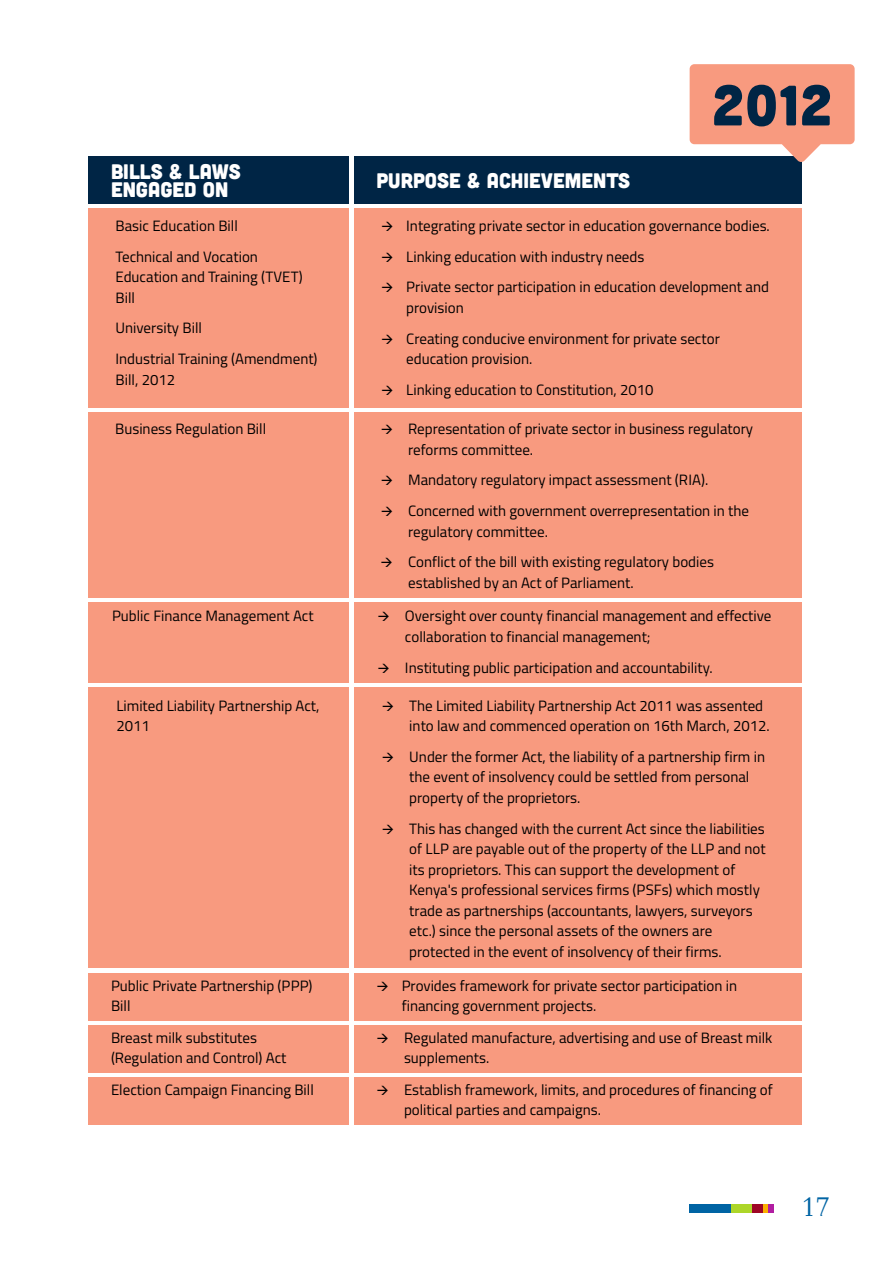
<style>
.page{position:relative;width:893px;height:1263px;background:#fff}
.page>*{position:absolute;margin:0;border:0;box-sizing:border-box;transform-origin:0 0}
.t1{font:56.7px "Cubano";color:#002545}
.t2{font:27px "Bodonitown";color:#0064a4}
.t3{font:21px/17.7px "Cubano";color:#fff}
.t4{font:15px/20.5px "Titillium";color:#000}
</style>
<div class="page">
<div style="left:689px;top:1204px;width:42px;height:8px;background:#0064a4"></div>
<div style="left:731px;top:1204px;width:21px;height:8px;background:#add629"></div>
<div style="left:752px;top:1204px;width:11px;height:8px;background:#9e0725"></div>
<div style="left:763px;top:1204px;width:5px;height:8px;background:#faaf00"></div>
<div style="left:768px;top:1204px;width:6px;height:8px;background:#b11da1"></div>
<div style="left:88px;top:156px;width:261px;height:48px;background:#002545"></div>
<div style="left:354px;top:156px;width:447px;height:48px;background:#002545"></div>
<div style="left:88px;top:209px;width:261px;height:199px;background:#f89a7f"></div>
<div style="left:354px;top:209px;width:447px;height:199px;background:#f89a7f"></div>
<div style="left:88px;top:412px;width:261px;height:186px;background:#f89a7f"></div>
<div style="left:354px;top:412px;width:447px;height:186px;background:#f89a7f"></div>
<div style="left:88px;top:1025px;width:261px;height:47px;background:#f89a7f"></div>
<div style="left:354px;top:1025px;width:447px;height:47px;background:#f89a7f"></div>
<div style="left:88px;top:1077px;width:261px;height:47px;background:#f89a7f"></div>
<div style="left:354px;top:1077px;width:447px;height:47px;background:#f89a7f"></div>
<div style="left:88px;top:973px;width:261px;height:47px;background:#f89a7f"></div>
<div style="left:354px;top:973px;width:447px;height:47px;background:#f89a7f"></div>
<div style="left:88px;top:687px;width:261px;height:281px;background:#f89a7f"></div>
<div style="left:354px;top:687px;width:447px;height:281px;background:#f89a7f"></div>
<div style="left:88px;top:603px;width:261px;height:80px;background:#f89a7f"></div>
<div style="left:354px;top:603px;width:447px;height:80px;background:#f89a7f"></div>
<svg style="left:690px;top:64px;width:165px;height:98px"></svg>
<h3 class="t3" style="left:111px;top:164px;width:131px">BILLS &amp; LAWS<br>ENGAGED ON</h3>
<h3 class="t3" style="left:376px;top:173px;width:255px">PURPOSE &amp; ACHIEVEMENTS</h3>
<h1 class="t1" style="left:712px;top:80px;width:122px">2012</h1>
<p class="t4" style="left:116px;top:212px;width:144px;line-height:30.8px">Basic Education Bill<br>Technical and Vocation</p>
<p class="t4" style="left:116px;top:268px;width:189px">Education and Training (TVET)<br>Bill</p>
<p class="t4" style="left:116px;top:314px;width:204px;line-height:30.8px">University Bill<br>Industrial Training (Amendment)</p>
<p class="t4" style="left:116px;top:371px;width:61px">Bill, 2012</p>
<p class="t4" style="left:381px;top:217px;width:390px">→ Integrating private sector in education governance bodies.</p>
<p class="t4" style="left:381px;top:248px;width:265px">→ Linking education with industry needs</p>
<p class="t4" style="left:406px;top:278px;width:364px;text-indent:-25px">→ Private sector participation in education development and provision</p>
<p class="t4" style="left:406px;top:330px;width:315px;text-indent:-25px">→ Creating conducive environment for private sector education provision.</p>
<p class="t4" style="left:381px;top:381px;width:274px">→ Linking education to Constitution, 2010</p>
<p class="t4" style="left:115px;top:420px;width:152px">Business Regulation Bill</p>
<p class="t4" style="left:408px;top:420px;width:346px;text-indent:-27px">→ Representation of private sector in business regulatory reforms committee.</p>
<p class="t4" style="left:381px;top:471px;width:329px">→ Mandatory regulatory impact assessment (RIA).</p>
<p class="t4" style="left:408px;top:502px;width:342px;text-indent:-27px">→ Concerned with government overrepresentation in the regulatory committee.</p>
<p class="t4" style="left:408px;top:553px;width:307px;text-indent:-27px">→ Conflict of the bill with existing regulatory bodies established by an Act of Parliament.</p>
<p class="t4" style="left:112px;top:607px;width:203px">Public Finance Management Act</p>
<p class="t4" style="left:405px;top:607px;width:368px;text-indent:-27px">→ Oversight over county financial management and effective collaboration to financial management;</p>
<p class="t4" style="left:377px;top:658px;width:337px">→ Instituting public participation and accountability.</p>
<p class="t4" style="left:116px;top:696px;width:205px">Limited Liability Partnership Act,<br>2011</p>
<p class="t4" style="left:409px;top:696px;width:362px;text-indent:-27px">→ The Limited Liability Partnership Act 2011 was assented into law and commenced operation on 16th March, 2012.</p>
<p class="t4" style="left:409px;top:748px;width:357px;text-indent:-27px">→ Under the former Act, the liability of a partnership firm in the event of insolvency could be settled from personal property of the proprietors.</p>
<p class="t4" style="left:409px;top:819px;width:358px;text-indent:-27px">→ This has changed with the current Act since the liabilities of LLP are payable out of the property of the LLP and not its proprietors. This can support the development of Kenya's professional services firms (PSFs) which mostly trade as partnerships (accountants, lawyers, surveyors etc.) since the personal assets of the owners are protected in the event of insolvency of their firms.</p>
<p class="t4" style="left:111px;top:976px;width:203px">Public Private Partnership (PPP)<br>Bill</p>
<p class="t4" style="left:402px;top:976px;width:337px;text-indent:-25px">→ Provides framework for private sector participation in financing government projects.</p>
<p class="t4" style="left:111px;top:1028px;width:177px">Breast milk substitutes (Regulation and Control) Act</p>
<p class="t4" style="left:404px;top:1028px;width:370px;text-indent:-27px">→ Regulated manufacture, advertising and use of Breast milk supplements.</p>
<p class="t4" style="left:111px;top:1081px;width:204px">Election Campaign Financing Bill</p>
<p class="t4" style="left:404px;top:1081px;width:370px;text-indent:-27px">→ Establish framework, limits, and procedures of financing of political parties and campaigns.</p>
<h2 class="t2" style="left:801px;top:1191px;width:30px">17</h2>
</div>
